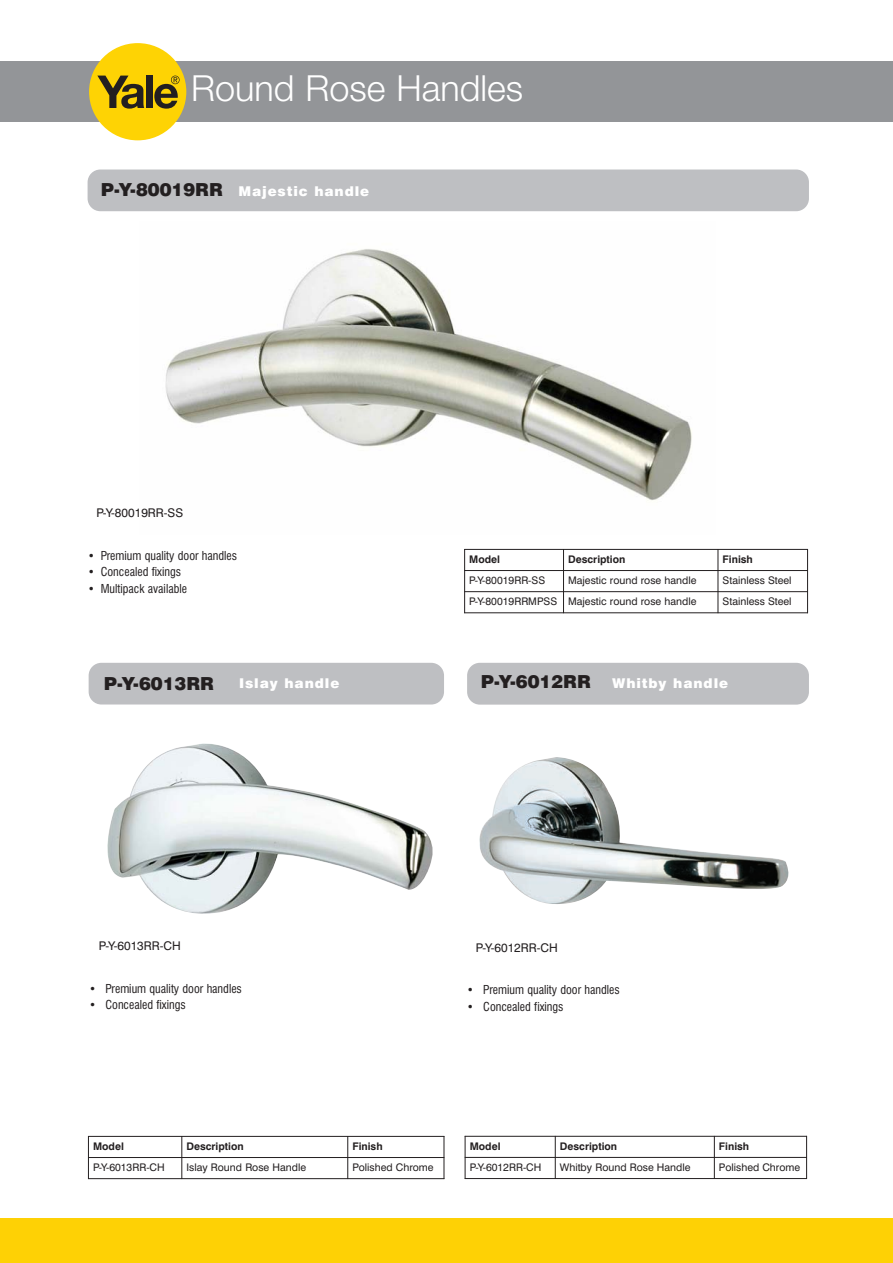
<style>
.page{position:relative;width:893px;height:1263px;background:#fff}
.page>*{position:absolute;margin:0;border:0;box-sizing:border-box;transform-origin:0 0}
.t1{font:300 36px "Helvetica Neue";color:#fff}
.t2{font:900 18px "Swiss 721 BT";color:#231f20}
.t3{font:900 13.5px "Swiss 721 BT";letter-spacing:.065em;color:#fff}
.t4{font:condensed 12px "Swiss 721 BT";color:#231f20}
.t5{font:12px "Swiss 721 BT";color:#231f20}
.t6{font:10.5px "Swiss 721 BT";color:#231f20}
.t7{font:700 10.5px "Swiss 721 BT";color:#231f20}
.s1{font-size:18px;color:#231f20}
</style>
<div class="page">
<div style="left:88px;top:169px;width:721px;height:42px;background:#bebfc2;border-radius:13px"></div>
<div style="left:89px;top:663px;width:355px;height:41px;background:#bebfc2;border-radius:13px"></div>
<hr style="left:88px;top:1136px;width:1px;height:43px;background:#231f20">
<hr style="left:181px;top:1136px;width:1px;height:43px;background:#231f20">
<hr style="left:347px;top:1136px;width:1px;height:43px;background:#231f20">
<hr style="left:444px;top:1136px;width:1px;height:43px;background:#231f20">
<hr style="left:88px;top:1136px;width:356px;height:1px;background:#231f20">
<hr style="left:88px;top:1157px;width:356px;height:1px;background:#231f20">
<hr style="left:88px;top:1178px;width:356px;height:1px;background:#231f20">
<div style="left:467px;top:663px;width:342px;height:42px;background:#bebfc2;border-radius:13px"></div>
<hr style="left:465px;top:1136px;width:1px;height:43px;background:#231f20">
<hr style="left:555px;top:1136px;width:1px;height:43px;background:#231f20">
<hr style="left:714px;top:1136px;width:1px;height:43px;background:#231f20">
<hr style="left:806px;top:1136px;width:1px;height:43px;background:#231f20">
<hr style="left:465px;top:1136px;width:342px;height:1px;background:#231f20">
<hr style="left:465px;top:1157px;width:342px;height:1px;background:#231f20">
<hr style="left:465px;top:1178px;width:342px;height:1px;background:#231f20">
<img style="left:165px;top:249px;width:527px;height:252px">
<img style="left:107px;top:743px;width:326px;height:171px">
<img style="left:479px;top:757px;width:309px;height:147px">
<div style="left:0;top:61px;width:893px;height:61px;background:#939598"></div>
<div style="left:89px;top:43px;width:97px;height:97px;background:#fed304;border-radius:50%"></div>
<svg style="left:97px;top:76px;width:47px;height:33px"></svg>
<div style="left:146px;top:76px;width:7px;height:32px;background:#231f20"></div>
<svg style="left:154px;top:76px;width:26px;height:33px"></svg>
<div style="left:0;top:1218px;width:893px;height:45px;background:#fed105"></div>
<hr style="left:464px;top:549px;width:1px;height:64px;background:#231f20">
<hr style="left:563px;top:549px;width:1px;height:64px;background:#231f20">
<hr style="left:718px;top:549px;width:1px;height:64px;background:#231f20">
<hr style="left:807px;top:549px;width:1px;height:64px;background:#231f20">
<hr style="left:464px;top:549px;width:344px;height:1px;background:#231f20">
<hr style="left:464px;top:570px;width:344px;height:1px;background:#231f20">
<hr style="left:464px;top:591px;width:344px;height:1px;background:#231f20">
<hr style="left:464px;top:612px;width:344px;height:1px;background:#231f20">
<h1 class="t1" style="left:191px;top:75px;width:334px">Round Rose Handles</h1>
<p class="t3" style="left:101px;top:186px;width:270px"><span class="s1">P-Y-80019RR</span> Majestic handle</p>
<p class="t5" style="left:96px;top:508px;width:88px">P-Y-80019RR-SS</p>
<p class="t4" style="left:88px;top:551px;width:151px">• Premium quality door handles</p>
<p class="t4" style="left:88px;top:567px;width:95px">• Concealed fixings</p>
<p class="t4" style="left:88px;top:584px;width:101px">• Multipack available</p>
<h2 class="t2" style="left:104px;top:677px;width:111px">P-Y-6013RR</h2>
<p class="t3" style="left:239px;top:678px;width:102px">Islay handle</p>
<p class="t7" style="left:469px;top:555px;width:32px">Model</p>
<p class="t7" style="left:568px;top:555px;width:59px">Description</p>
<p class="t7" style="left:723px;top:555px;width:32px">Finish</p>
<p class="t6" style="left:469px;top:576px;width:78px">P-Y-80019RR-SS</p>
<p class="t6" style="left:568px;top:576px;width:130px">Majestic round rose handle</p>
<p class="t6" style="left:723px;top:576px;width:71px">Stainless Steel</p>
<p class="t6" style="left:469px;top:597px;width:229px">P-Y-80019RRMPSS Majestic round rose handle</p>
<p class="t6" style="left:723px;top:597px;width:71px">Stainless Steel</p>
<p class="t3" style="left:481px;top:678px;width:249px"><span class="s1">P-Y-6012RR</span> Whitby handle</p>
<p class="t5" style="left:99px;top:941px;width:83px">P-Y-6013RR-CH</p>
<p class="t5" style="left:476px;top:943px;width:83px">P-Y-6012RR-CH</p>
<p class="t4" style="left:89px;top:984px;width:154px">• Premium quality door handles</p>
<p class="t4" style="left:89px;top:1000px;width:98px">• Concealed fixings</p>
<p class="t4" style="left:467px;top:985px;width:154px">• Premium quality door handles</p>
<p class="t4" style="left:467px;top:1002px;width:98px">• Concealed fixings</p>
<p class="t7" style="left:93px;top:1142px;width:32px">Model</p>
<p class="t7" style="left:186px;top:1142px;width:59px">Description</p>
<p class="t7" style="left:352px;top:1142px;width:32px">Finish</p>
<p class="t6" style="left:93px;top:1163px;width:73px">P-Y-6013RR-CH</p>
<p class="t6" style="left:186px;top:1163px;width:121px">Islay Round Rose Handle</p>
<p class="t6" style="left:352px;top:1163px;width:83px">Polished Chrome</p>
<p class="t7" style="left:470px;top:1142px;width:32px">Model</p>
<p class="t7" style="left:560px;top:1142px;width:59px">Description</p>
<p class="t7" style="left:719px;top:1142px;width:32px">Finish</p>
<p class="t6" style="left:470px;top:1163px;width:73px">P-Y-6012RR-CH</p>
<p class="t6" style="left:560px;top:1163px;width:132px">Whitby Round Rose Handle</p>
<p class="t6" style="left:719px;top:1163px;width:83px">Polished Chrome</p>
</div>
